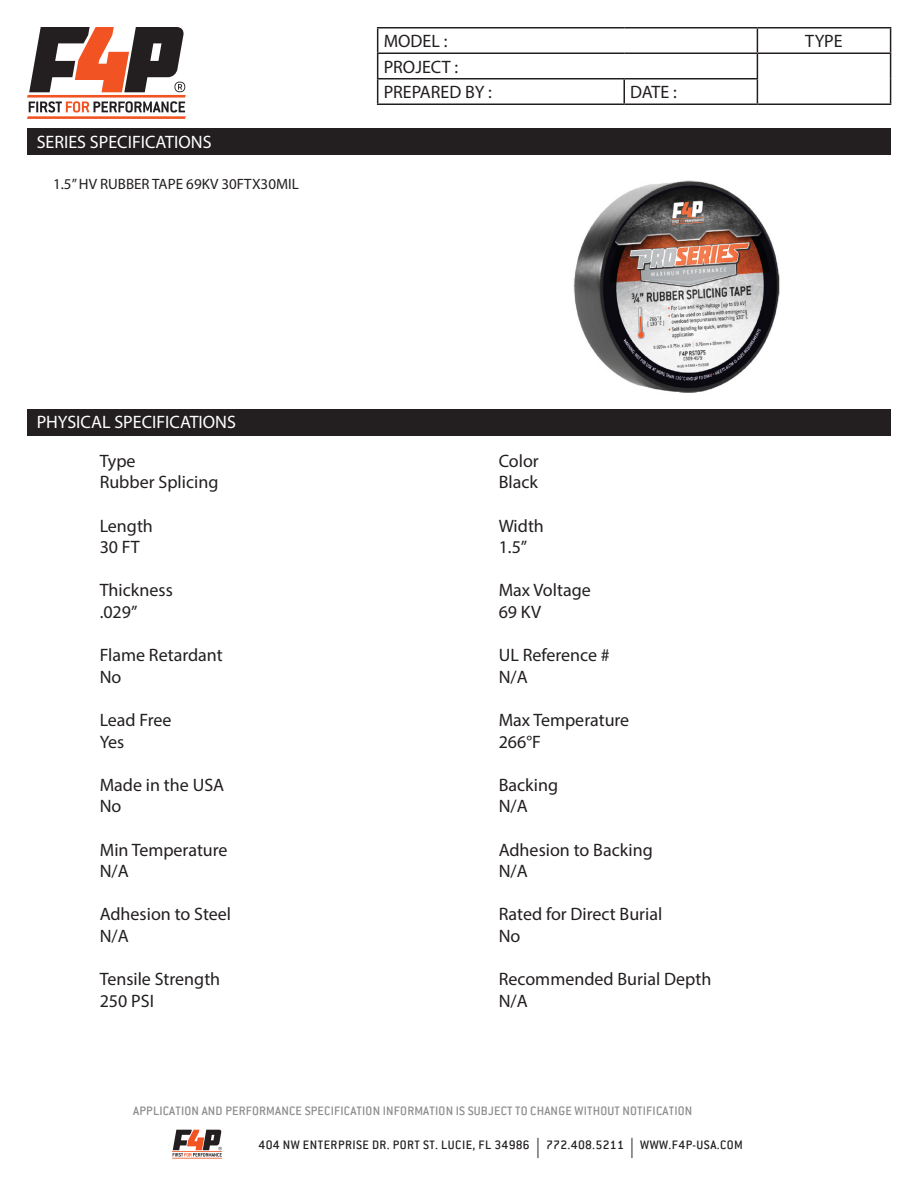
<style>
.page{position:relative;width:918px;height:1188px;background:#fff}
.page>*{position:absolute;margin:0;border:0;box-sizing:border-box;transform-origin:0 0}
.t1{font:18px/21.6px "Myriad Pro";color:#231f20}
.t2{font:18px "Myriad Pro";color:#fff}
.t3{font:15px "Myriad Pro";color:#231f20}
.t4{font:500 13.5px "Conduit ITC";letter-spacing:.015em;color:#8b8c8e}
.t5{font:500 13.5px "Conduit ITC";letter-spacing:.035em;color:#231f20}
.s1{font-family:"Myriad Pro";font-weight:400;font-size:20.25px}
</style>
<div class="page">
<svg style="left:27px;top:27px;width:159px;height:92px"></svg>
<hr style="left:172px;top:1151px;width:50px;height:1px;background:#f15422">
<hr style="left:172px;top:1158px;width:50px;height:1px;background:#f15422">
<svg style="left:173px;top:1130px;width:49px;height:27px"></svg>
<hr style="left:377px;top:27px;width:247px;height:1px;background:#231f20">
<hr style="left:624px;top:27px;width:133px;height:1px;background:#231f20">
<hr style="left:757px;top:27px;width:134px;height:1px;background:#231f20">
<hr style="left:377px;top:52px;width:247px;height:2px;background:#231f20">
<hr style="left:624px;top:52px;width:133px;height:2px;background:#231f20">
<hr style="left:757px;top:52px;width:134px;height:2px;background:#231f20">
<hr style="left:377px;top:78px;width:247px;height:2px;background:#231f20">
<svg style="left:377px;top:28px;width:1px;height:76px"></svg>
<hr style="left:624px;top:78px;width:134px;height:2px;background:#231f20">
<hr style="left:623px;top:80px;width:2px;height:24px;background:#231f20">
<svg style="left:757px;top:28px;width:1px;height:76px"></svg>
<svg style="left:890px;top:28px;width:1px;height:76px"></svg>
<hr style="left:377px;top:104px;width:247px;height:1px;background:#231f20">
<hr style="left:624px;top:104px;width:133px;height:1px;background:#231f20">
<hr style="left:757px;top:104px;width:134px;height:1px;background:#231f20">
<div style="left:27px;top:129px;width:864px;height:26px;background:#231f20"></div>
<div style="left:27px;top:410px;width:864px;height:26px;background:#231f20"></div>
<img style="left:573px;top:180px;width:207px;height:213px">
<p class="t2" style="left:37px;top:131px;width:176px">SERIES SPECIFICATIONS</p>
<p class="t3" style="left:53px;top:175px;width:247px">1.5” HV RUBBER TAPE 69KV 30FTX30MIL</p>
<p class="t1" style="left:384px;top:30px;width:65px">MODEL :</p>
<p class="t1" style="left:805px;top:30px;width:39px">TYPE</p>
<p class="t1" style="left:384px;top:54px;width:110px;line-height:25.5px">PROJECT :<br>PREPARED BY :</p>
<p class="t1" style="left:630px;top:81px;width:48px">DATE :</p>
<p class="t2" style="left:37px;top:411px;width:201px">PHYSICAL SPECIFICATIONS</p>
<p class="t1" style="left:100px;top:450px;width:120px">Type<br>Rubber Splicing</p>
<p class="t1" style="left:100px;top:514px;width:55px">Length<br>30 FT</p>
<p class="t1" style="left:100px;top:579px;width:75px">Thickness .029”</p>
<p class="t1" style="left:100px;top:644px;width:125px">Flame Retardant<br>No</p>
<p class="t1" style="left:100px;top:709px;width:73px">Lead Free<br>Yes</p>
<p class="t1" style="left:100px;top:774px;width:126px">Made in the USA<br>No</p>
<p class="t1" style="left:100px;top:838px;width:129px">Min Temperature<br>N/A</p>
<p class="t1" style="left:100px;top:903px;width:133px">Adhesion to Steel<br>N/A</p>
<p class="t1" style="left:100px;top:968px;width:122px">Tensile Strength<br>250 PSI</p>
<p class="t1" style="left:499px;top:450px;width:42px">Color<br>Black</p>
<p class="t1" style="left:499px;top:514px;width:47px">Width<br>1.5”</p>
<p class="t1" style="left:499px;top:579px;width:94px">Max Voltage<br>69 KV</p>
<p class="t1" style="left:499px;top:644px;width:113px">UL Reference #<br>N/A</p>
<p class="t1" style="left:499px;top:709px;width:132px">Max Temperature<br>266°F</p>
<p class="t1" style="left:499px;top:774px;width:61px">Backing<br>N/A</p>
<p class="t1" style="left:499px;top:838px;width:156px">Adhesion to Backing<br>N/A</p>
<p class="t1" style="left:499px;top:903px;width:165px">Rated for Direct Burial<br>No</p>
<p class="t1" style="left:499px;top:968px;width:214px">Recommended Burial Depth<br>N/A</p>
<p class="t4" style="left:133px;top:1103px;width:561px">APPLICATION AND PERFORMANCE SPECIFICATION INFORMATION IS SUBJECT TO CHANGE WITHOUT NOTIFICATION</p>
<p class="t5" style="left:259px;top:1137px;width:486px">404 NW ENTERPRISE DR. PORT ST. LUCIE, FL 34986 <span class="s1">|</span> 772.408.5211 <span class="s1">|</span> WWW.F4P-USA.COM</p>
</div>
